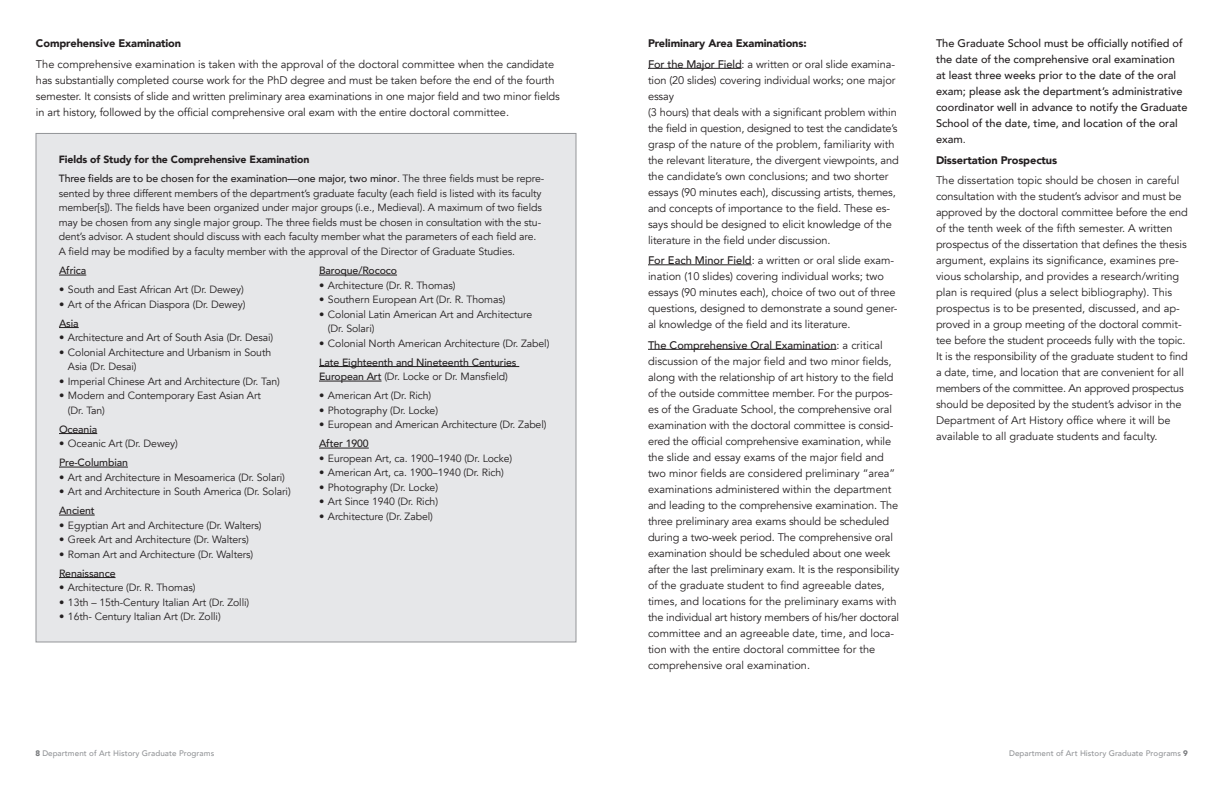
<style>
.page{position:relative;width:1224px;height:792px;background:#fff}
.page>*{position:absolute;margin:0;border:0;box-sizing:border-box;transform-origin:0 0}
.t1{font:11px/16px "Avenir";letter-spacing:-.01em;color:#231f20}
.t2{font:500 11px/16px "Avenir";color:#231f20}
.t3{font:900 11px/20.5px "Avenir";letter-spacing:-.01em;color:#231f20}
.t4{font:10.5px/14.5px "Avenir";letter-spacing:-.01em;color:#231f20}
.t5{font:500 10.5px/19px "Avenir";letter-spacing:-.01em;color:#231f20}
.t6{font:500 8px "Avenir";letter-spacing:.01em;color:#939598}
.s1{font-weight:900}
.s2{font-weight:400}
.s3{font-weight:900;color:#76787b}
.s4{font-weight:500}
</style>
<div class="page">
<div style="left:36px;top:133px;width:540px;height:509px;background:#e6e7e9"></div>
<svg style="left:59px;top:275px;width:27px;height:1px"></svg>
<svg style="left:59px;top:327px;width:20px;height:1px"></svg>
<hr style="left:59px;top:433px;width:38px;height:1px;background:#231f20">
<hr style="left:59px;top:467px;width:69px;height:1px;background:#231f20">
<hr style="left:59px;top:515px;width:36px;height:1px;background:#231f20">
<hr style="left:59px;top:577px;width:57px;height:1px;background:#231f20">
<hr style="left:319px;top:275px;width:78px;height:1px;background:#231f20">
<hr style="left:319px;top:366px;width:200px;height:1px;background:#231f20">
<hr style="left:319px;top:381px;width:63px;height:1px;background:#231f20">
<hr style="left:319px;top:448px;width:50px;height:1px;background:#231f20">
<hr style="left:648px;top:68px;width:94px;height:1px;background:#231f20">
<hr style="left:648px;top:265px;width:104px;height:1px;background:#231f20">
<hr style="left:648px;top:349px;width:188px;height:1px;background:#231f20">
<p class="t3" style="left:36px;top:33px;width:147px">Comprehensive Examination</p>
<p class="t1" style="left:36px;top:56px;width:525px">The comprehensive examination is taken with the approval of the doctoral committee when the candidate has substantially completed course work for the PhD degree and must be taken before the end of the fourth semester. It consists of slide and written preliminary area examinations in one major field and two minor fields in art history, followed by the official comprehensive oral exam with the entire doctoral committee.</p>
<p class="t5" style="left:59px;top:149px;width:487px"><span class="s1">Fields of Study for the Comprehensive Examination<br></span>Three fields are to be chosen for the examination—one major, two minor<span class="s2">. The three fields must be repre-</span></p>
<p class="t4" style="left:59px;top:186px;width:485px">sented by three different members of the department’s graduate faculty (each field is listed with its faculty member[s]). The fields have been organized under major groups (i.e., Medieval). A maximum of two fields may be chosen from any single major group. The three fields must be chosen in consultation with the stu&shy;dent’s advisor. A student should discuss with each faculty member what the parameters of each field are.<br>A field may be modified by a faculty member with the approval of the Director of Graduate Studies.</p>
<p class="t5" style="left:59px;top:261px;width:29px">Africa</p>
<p class="t4" style="left:59px;top:283px;width:186px">• South and East African Art (Dr. Dewey)</p>
<p class="t4" style="left:59px;top:297px;width:188px">• Art of the African Diaspora (Dr. Dewey)</p>
<p class="t5" style="left:59px;top:313px;width:21px">Asia</p>
<p class="t4" style="left:59px;top:331px;width:216px">• Architecture and Art of South Asia (Dr. Desai)</p>
<p class="t4" style="left:68px;top:345px;width:205px;text-indent:-9px">• Colonial Architecture and Urbanism in South<br>Asia (Dr. Desai)</p>
<p class="t4" style="left:59px;top:374px;width:222px">• Imperial Chinese Art and Architecture (Dr. Tan)</p>
<p class="t4" style="left:68px;top:389px;width:194px;text-indent:-9px">• Modern and Contemporary East Asian Art (Dr. Tan)</p>
<p class="t5" style="left:59px;top:419px;width:40px">Oceania</p>
<p class="t4" style="left:59px;top:437px;width:120px">• Oceanic Art (Dr. Dewey)</p>
<p class="t5" style="left:59px;top:453px;width:70px">Pre-Columbian</p>
<p class="t4" style="left:59px;top:470px;width:227px">• Art and Architecture in Mesoamerica (Dr. Solari)</p>
<p class="t4" style="left:59px;top:485px;width:233px">• Art and Architecture in South America (Dr. Solari)</p>
<p class="t5" style="left:59px;top:501px;width:37px">Ancient</p>
<p class="t4" style="left:59px;top:518px;width:204px">• Egyptian Art and Architecture (Dr. Walters)</p>
<p class="t4" style="left:59px;top:533px;width:191px">• Greek Art and Architecture (Dr. Walters)</p>
<p class="t4" style="left:59px;top:547px;width:196px">• Roman Art and Architecture (Dr. Walters)</p>
<p class="t5" style="left:59px;top:563px;width:58px">Renaissance</p>
<p class="t4" style="left:59px;top:581px;width:138px">• Architecture (Dr. R. Thomas)</p>
<p class="t4" style="left:59px;top:595px;width:192px">• 13th – 15th-Century Italian Art (Dr. Zolli)</p>
<p class="t4" style="left:59px;top:610px;width:163px">• 16th- Century Italian Art (Dr. Zolli)</p>
<p class="t5" style="left:319px;top:261px;width:80px">Baroque/Rococo</p>
<p class="t4" style="left:319px;top:278px;width:138px">• Architecture (Dr. R. Thomas)</p>
<p class="t4" style="left:319px;top:293px;width:188px">• Southern European Art (Dr. R. Thomas)</p>
<p class="t4" style="left:328px;top:307px;width:206px;text-indent:-9px">• Colonial Latin American Art and Architecture (Dr. Solari)</p>
<p class="t4" style="left:319px;top:336px;width:232px">• Colonial North American Architecture (Dr. Zabel)</p>
<p class="t5" style="left:319px;top:354px;width:199px;line-height:14.5px">Late Eighteenth and Nineteenth Centuries<br>European Art <span class="s2">(Dr. Locke or Dr. Mansfield)</span></p>
<p class="t4" style="left:319px;top:389px;width:114px">• American Art (Dr. Rich)</p>
<p class="t4" style="left:319px;top:403px;width:121px">• Photography (Dr. Locke)</p>
<p class="t4" style="left:319px;top:418px;width:229px">• European and American Architecture (Dr. Zabel)</p>
<p class="t5" style="left:319px;top:434px;width:51px">After 1900</p>
<p class="t4" style="left:319px;top:451px;width:195px">• European Art, ca. 1900–1940 (Dr. Locke)</p>
<p class="t4" style="left:319px;top:466px;width:186px">• American Art, ca. 1900–1940 (Dr. Rich)</p>
<p class="t4" style="left:319px;top:480px;width:121px">• Photography (Dr. Locke)</p>
<p class="t4" style="left:319px;top:495px;width:121px">• Art Since 1940 (Dr. Rich)</p>
<p class="t4" style="left:319px;top:509px;width:115px">• Architecture (Dr. Zabel)</p>
<p class="t6" style="left:35px;top:746px;width:180px"><span class="s3">8</span> Department of Art History Graduate Programs</p>
<p class="t3" style="left:648px;top:33px;width:249px">Preliminary Area Examinations:<br><span class="s4">For the Major Field</span><span class="s2">: a written or oral slide examina-</span></p>
<p class="t1" style="left:648px;top:72px;width:252px">tion (20 slides) covering individual works; one major essay<br>(3 hours) that deals with a significant problem within the field in question, designed to test the candidate’s grasp of the nature of the problem, familiarity with the relevant literature, the divergent viewpoints, and the candidate’s own conclusions; and two shorter essays (90 minutes each), discussing artists, themes, and concepts of importance to the field. These es&shy;says should be designed to elicit knowledge of the literature in the field under discussion.</p>
<p class="t1" style="left:648px;top:252px;width:251px"><span class="s4">For Each Minor Field</span>: a written or oral slide exam&shy;ination (10 slides) covering individual works; two essays (90 minutes each), choice of two out of three questions, designed to demonstrate a sound gener&shy;al knowledge of the field and its literature.</p>
<p class="t1" style="left:648px;top:337px;width:253px"><span class="s4">The Comprehensive Oral Examination</span>: a critical discussion of the major field and two minor fields, along with the relationship of art history to the field of the outside committee member. For the purpos&shy;es of the Graduate School, the comprehensive oral examination with the doctoral committee is consid&shy;ered the official comprehensive examination, while the slide and essay exams of the major field and two minor fields are considered preliminary “area” examinations administered within the department and leading to the comprehensive examination. The three preliminary area exams should be scheduled during a two-week period. The comprehensive oral examination should be scheduled about one week after the last preliminary exam. It is the responsibility of the graduate student to find agreeable dates, times, and locations for the preliminary exams with the individual art history members of his/her doctoral committee and an agreeable date, time, and loca&shy;tion with the entire doctoral committee for the comprehensive oral examination.</p>
<p class="t2" style="left:936px;top:35px;width:253px">The Graduate School must be officially notified of the date of the comprehensive oral examination<br>at least three weeks prior to the date of the oral exam; please ask the department’s administrative coordinator well in advance to notify the Graduate School of the date, time, and location of the oral exam<span class="s2">.</span></p>
<p class="t3" style="left:936px;top:149px;width:123px">Dissertation Prospectus</p>
<p class="t1" style="left:936px;top:172px;width:253px">The dissertation topic should be chosen in careful consultation with the student’s advisor and must be approved by the doctoral committee before the end of the tenth week of the fifth semester. A written prospectus of the dissertation that defines the thesis argument, explains its significance, examines pre&shy;vious scholarship, and provides a research/writing plan is required (plus a select bibliography). This prospectus is to be presented, discussed, and ap&shy;proved in a group meeting of the doctoral commit&shy;tee before the student proceeds fully with the topic.<br>It is the responsibility of the graduate student to find a date, time, and location that are convenient for all members of the committee. An approved prospectus should be deposited by the student’s advisor in the Department of Art History office where it will be available to all graduate students and faculty.</p>
<p class="t6" style="left:1009px;top:746px;width:180px">Department of Art History Graduate Programs <span class="s3">9</span></p>
</div>
